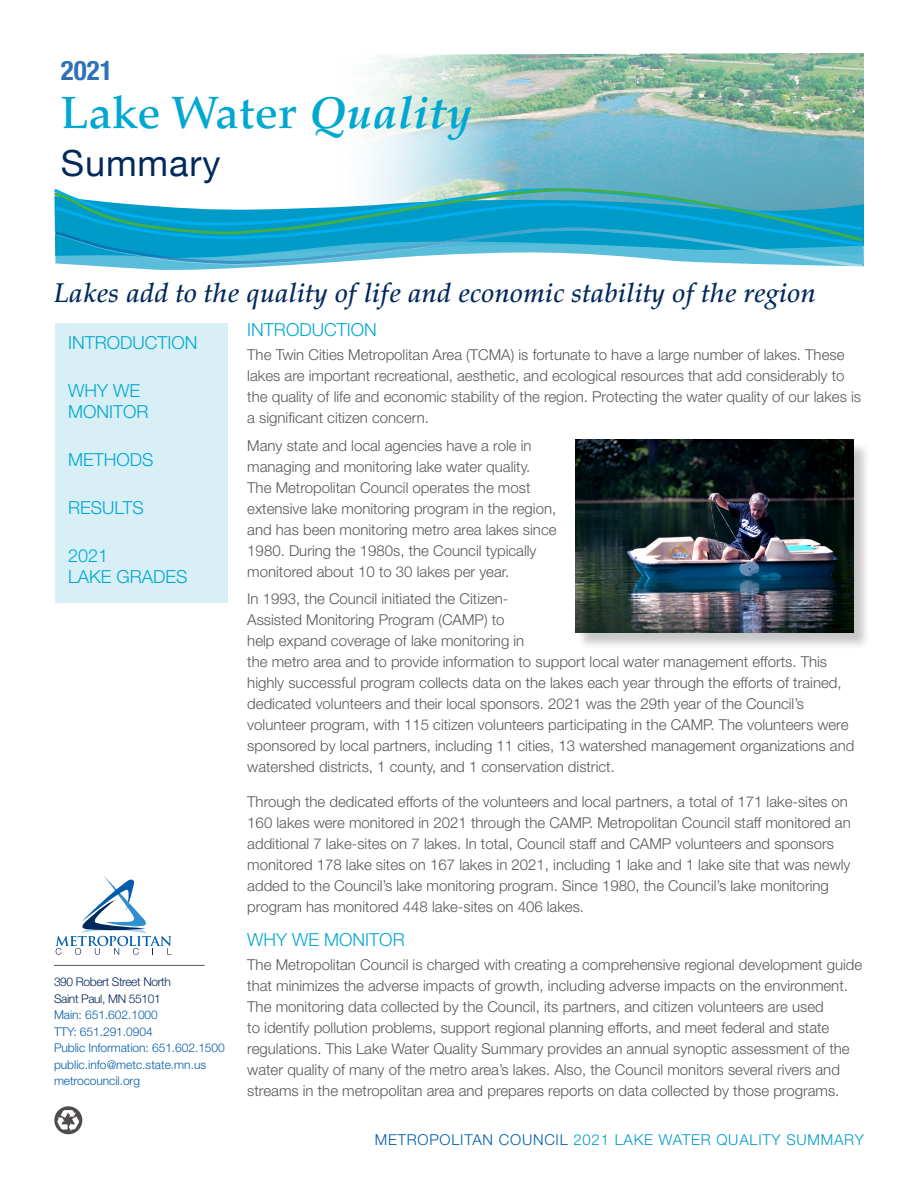
<style>
.page{position:relative;width:918px;height:1188px;background:#fff}
.page>*{position:absolute;margin:0;border:0;box-sizing:border-box;transform-origin:0 0}
.Heading_1{font:500 45px "Palatino LT Std";letter-spacing:.01em;color:#00a8d1}
.t1{font:36px "Helvetica Neue";letter-spacing:.025em;color:#00295c}
.Heading_2{font:italic 500 27px "Palatino LT Std";letter-spacing:.01em;color:#00295c}
.Heading_1-2{font:700 condensed 27px "Helvetica Neue LT Std";color:#2f71b7}
.Heading_1-3{font:300 18px "Helvetica Neue LT Std";color:#00a8d1}
.t2{font:300 15px/21px "Helvetica Neue LT Std";color:#57585a}
.t3{font:300 15px "Helvetica Neue LT Std";letter-spacing:.05em;color:#009bc8}
.t4{font:300 12px "Helvetica Neue LT Std";letter-spacing:-.005em;color:#015dab}
.t5{font:300 12px "Helvetica Neue LT Std";letter-spacing:-.03em;color:#00295c}
.s1{font-weight:700;font-style:italic}
.s2{color:#015dab}
</style>
<div class="page">
<div style="left:55px;top:323px;width:173px;height:280px;background:#d7eff5"></div>
<img style="left:369px;top:53px;width:495px;height:134px">
<div style="left:576px;top:441px;width:295px;height:209px;background:#231f20;opacity:.25"></div>
<img style="left:575px;top:440px;width:279px;height:192px">
<svg style="left:54px;top:1106px;width:28px;height:28px"></svg>
<svg style="left:57px;top:1110px;width:22px;height:21px"></svg>
<svg style="left:56px;top:875px;width:116px;height:80px"></svg>
<svg style="left:54px;top:187px;width:810px;height:81px"></svg>
<hr style="left:54px;top:965px;width:151px;height:1px;background:#57585a">
<p class="Heading_1-2" style="left:61px;top:54px;width:53px">2021</p>
<p class="Heading_1" style="left:61px;top:86px;width:412px">Lake Water <span class="s1">Quality</span></p>
<p class="t1" style="left:61px;top:137px;width:161px">Summary</p>
<p class="Heading_2" style="left:54px;top:277px;width:763px">Lakes add to the quality of life and economic stability of the region</p>
<p class="Heading_1-3" style="left:68px;top:331px;width:131px">INTRODUCTION</p>
<p class="Heading_1-3" style="left:68px;top:379px;width:74px">WHY WE</p>
<p class="Heading_1-3" style="left:68px;top:400px;width:82px">MONITOR</p>
<p class="Heading_1-3" style="left:68px;top:448px;width:87px">METHODS</p>
<p class="Heading_1-3" style="left:68px;top:496px;width:77px">RESULTS</p>
<p class="Heading_1-3" style="left:68px;top:544px;width:42px">2021</p>
<p class="Heading_1-3" style="left:68px;top:565px;width:121px">LAKE GRADES</p>
<p class="t5" style="left:54px;top:975px;width:118px">390 Robert Street North</p>
<p class="t5" style="left:54px;top:991px;width:108px">Saint Paul, MN 55101</p>
<p class="t4" style="left:54px;top:1008px;width:105px">Main: 651.602.1000</p>
<p class="t4" style="left:54px;top:1024px;width:100px">TTY: 651.291.0904</p>
<p class="t4" style="left:54px;top:1041px;width:172px">Public Information: 651.602.1500</p>
<p class="t4" style="left:54px;top:1057px;width:154px">public.info@metc.state.mn.us</p>
<p class="t4" style="left:54px;top:1074px;width:88px">metrocouncil.org</p>
<p class="Heading_1-3" style="left:247px;top:318px;width:131px">INTRODUCTION</p>
<p class="t2" style="left:247px;top:344px;width:615px">The Twin Cities Metropolitan Area (TCMA) is fortunate to have a large number of lakes. These lakes are important recreational, aesthetic, and ecological resources that add considerably to the quality of life and economic stability of the region. Protecting the water quality of our lakes is a significant citizen concern.</p>
<p class="t2" style="left:247px;top:434px;width:311px">Many state and local agencies have a role in managing and monitoring lake water quality.<br>The Metropolitan Council operates the most extensive lake monitoring program in the region, and has been monitoring metro area lakes since 1980. During the 1980s, the Council typically monitored about 10 to 30 lakes per year.</p>
<p class="t2" style="left:247px;top:588px;width:609px">In 1993, the Council initiated the Citizen-<br>Assisted Monitoring Program (CAMP) to<br>help expand coverage of lake monitoring in<br>the metro area and to provide information to support local water management efforts. This highly successful program collects data on the lakes each year through the efforts of trained, dedicated volunteers and their local sponsors. 2021 was the 29th year of the Council’s volunteer program, with 115 citizen volunteers participating in the CAMP. The volunteers were sponsored by local partners, including 11 cities, 13 watershed management organizations and watershed districts, 1 county, and 1 conservation district.</p>
<p class="t2" style="left:247px;top:791px;width:605px">Through the dedicated efforts of the volunteers and local partners, a total of 171 lake-sites on 160 lakes were monitored in 2021 through the CAMP. Metropolitan Council staff monitored an additional 7 lake-sites on 7 lakes. In total, Council staff and CAMP volunteers and sponsors monitored 178 lake sites on 167 lakes in 2021, including 1 lake and 1 lake site that was newly added to the Council’s lake monitoring program. Since 1980, the Council’s lake monitoring program has monitored 448 lake-sites on 406 lakes.</p>
<p class="Heading_1-3" style="left:247px;top:929px;width:159px">WHY WE MONITOR</p>
<p class="t2" style="left:247px;top:954px;width:616px">The Metropolitan Council is charged with creating a comprehensive regional development guide that minimizes the adverse impacts of growth, including adverse impacts on the environment.<br>The monitoring data collected by the Council, its partners, and citizen volunteers are used<br>to identify pollution problems, support regional planning efforts, and meet federal and state regulations. This Lake Water Quality Summary provides an annual synoptic assessment of the water quality of many of the metro area’s lakes. Also, the Council monitors several rivers and streams in the metropolitan area and prepares reports on data collected by those programs.</p>
<p class="t3" style="left:375px;top:1130px;width:491px"><span class="s2">METROPOLITAN COUNCIL</span> 2021 LAKE WATER QUALITY SUMMARY</p>
</div>
